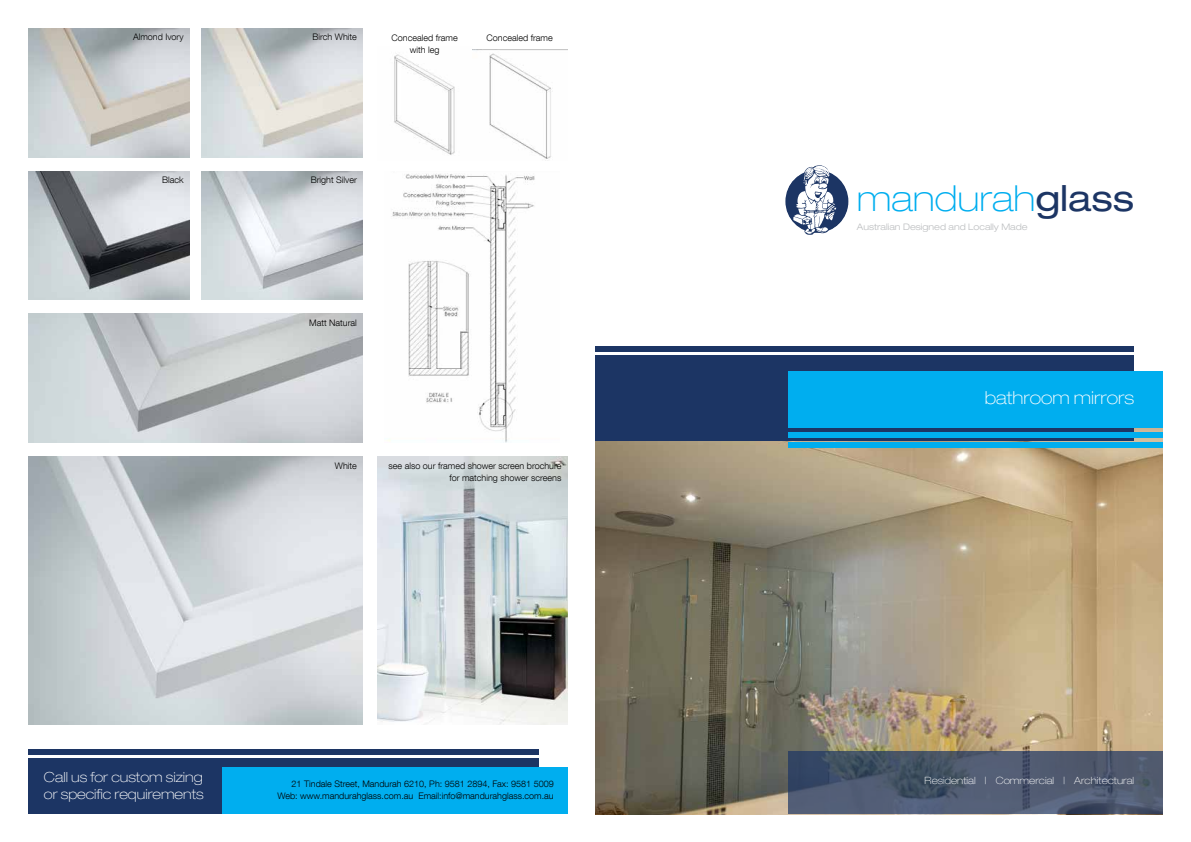
<style>
.page{position:relative;width:1191px;height:842px;background:#fff}
.page>*{position:absolute;margin:0;border:0;box-sizing:border-box;transform-origin:0 0}
.t1{font:100 expanded 36px "Helvetica Neue";color:#00aeef}
.t2{font:100 expanded 18px "Helvetica Neue";color:#fff}
.t3{font:100 expanded 14px/16.8px "Helvetica Neue";color:#fff}
.t4{font:100 expanded 10px "Helvetica Neue";color:#fff}
.t5{font:300 9px/12px "Helvetica Neue LT Com";color:#000;text-align:right}
.t6{font:300 expanded 9px "Helvetica Neue";color:#bcbec0}
.s1{font-weight:400;color:#1c3564}
</style>
<div class="page">
<img style="left:595px;top:428px;width:567px;height:387px">
<div style="left:595px;top:355px;width:539px;height:86px;background:#1c3564"></div>
<div style="left:595px;top:346px;width:539px;height:6px;background:#1c3564"></div>
<svg style="left:788px;top:751px;width:374px;height:63px;background:#4b576d"></svg>
<svg style="left:786px;top:165px;width:62px;height:70px"></svg>
<div style="left:788px;top:371px;width:374px;height:57px;background:#00aeef"></div>
<div style="left:788px;top:432px;width:374px;height:5px;background:#00aeef"></div>
<div style="left:788px;top:442px;width:374px;height:5px;background:#00aeef"></div>
<div style="left:28px;top:758px;width:511px;height:56px;background:#1c3564"></div>
<div style="left:28px;top:749px;width:511px;height:6px;background:#1c3564"></div>
<div style="left:222px;top:767px;width:345px;height:47px;background:#00aeef"></div>
<img style="left:377px;top:457px;width:190px;height:267px">
<img style="left:28px;top:28px;width:161px;height:129px">
<img style="left:202px;top:28px;width:160px;height:129px">
<img style="left:28px;top:171px;width:161px;height:129px">
<img style="left:202px;top:171px;width:160px;height:129px">
<img style="left:28px;top:314px;width:334px;height:129px">
<img style="left:28px;top:457px;width:334px;height:267px">
<img style="left:394px;top:54px;width:61px;height:101px">
<img style="left:472px;top:50px;width:79px;height:109px">
<img style="left:387px;top:173px;width:148px;height:270px">
<p class="t5" style="left:133px;top:31px;width:52px">Almond Ivory</p>
<p class="t5" style="left:162px;top:174px;width:23px">Black</p>
<p class="t5" style="left:312px;top:31px;width:46px">Birch White</p>
<p class="t5" style="left:391px;top:31px;width:68px;text-align:center">Concealed frame with leg</p>
<p class="t5" style="left:486px;top:31px;width:68px">Concealed frame</p>
<p class="t5" style="left:311px;top:174px;width:48px">Bright Silver</p>
<p class="t5" style="left:309px;top:317px;width:49px">Matt Natural</p>
<p class="t5" style="left:335px;top:459px;width:23px">White</p>
<p class="t5" style="left:388px;top:460px;width:174px">see also our framed shower screen brochure for matching shower screens</p>
<h3 class="t3" style="left:44px;top:769px;width:161px">Call us for custom sizing or specific requirements</h3>
<p class="t5" style="left:277px;top:778px;width:278px">21 Tindale Street, Mandurah 6210, Ph: 9581 2894, Fax: 9581 5009<br>Web: www.mandurahglass.com.au Email:info@mandurahglass.com.au</p>
<h1 class="t1" style="left:856px;top:177px;width:279px">mandurah<span class="s1">glass</span></h1>
<p class="t6" style="left:857px;top:221px;width:172px">Australian Designed and Locally Made</p>
<h2 class="t2" style="left:984px;top:387px;width:151px">bathroom mirrors</h2>
<p class="t4" style="left:924px;top:775px;width:211px">Residential | Commercial | Architectural</p>
</div>
